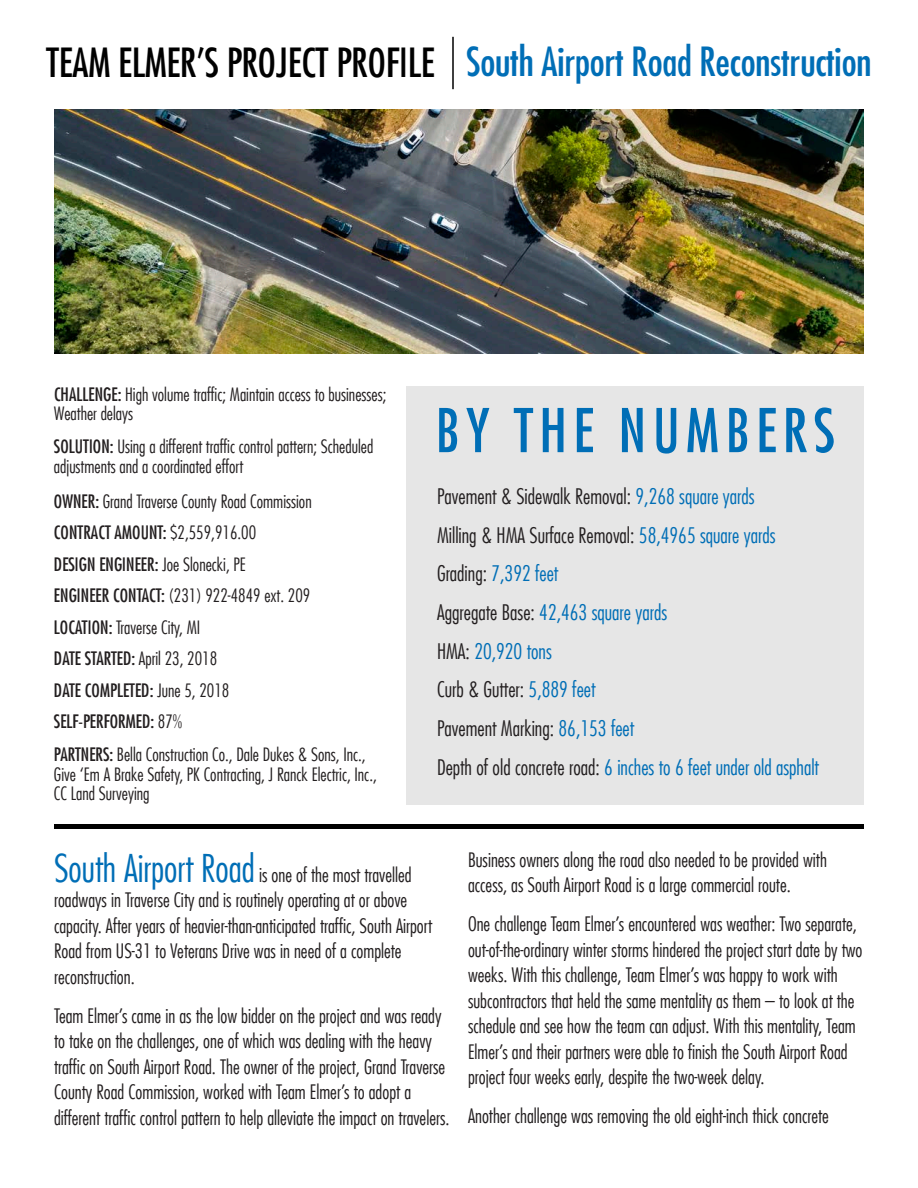
<style>
.page{position:relative;width:918px;height:1188px;background:#fff}
.page>*{position:absolute;margin:0;border:0;box-sizing:border-box;transform-origin:0 0}
.t1{font:condensed 58.5px "Futura";letter-spacing:.11em;color:#006eb6}
.t2{font:condensed 39px "Futura";color:#006eb6}
.t3{font:condensed 39px "Futura";color:#000}
.t4{font:300 condensed 21px "Futura Std";color:#231f20}
.t5{font:300 condensed 21px "Futura Std";color:#006eb6}
.t6{font:300 condensed 19.5px/25.5px "Futura Std";color:#231f20}
.t7{font:300 condensed 18px/19.5px "Futura Std";color:#231f20}
.t8{font:condensed 18px "Futura";color:#231f20}
.s1{font-family:"Futura";font-weight:400}
.s2{font-family:"Futura Std";font-weight:300}
.s3{color:#006eb6}
.s4{color:#231f20}
.s5{font-size:37.5px;color:#006eb6}
</style>
<div class="page">
<div style="left:406px;top:386px;width:458px;height:419px;background:#e6e6e6"></div>
<img style="left:54px;top:110px;width:810px;height:244px">
<hr style="left:452px;top:37px;width:2px;height:52px;background:#000">
<div style="left:54px;top:824px;width:810px;height:5px;background:#000"></div>
<p class="t3" style="left:46px;top:37px;width:390px">TEAM ELMER’S PROJECT PROFILE</p>
<p class="t2" style="left:467px;top:37px;width:407px">South Airport Road Reconstruction</p>
<p class="t7" style="left:54px;top:384px;width:334px"><span class="s1">CHALLENGE:</span> High volume traffic; Maintain access to businesses;<br>Weather delays</p>
<p class="t7" style="left:54px;top:437px;width:321px"><span class="s1">SOLUTION:</span> Using a different traffic control pattern; Scheduled adjustments and a coordinated effort</p>
<p class="t7" style="left:54px;top:491px;width:259px"><span class="s1">OWNER:</span> Grand Traverse County Road Commission</p>
<p class="t8" style="left:54px;top:521px;width:204px">CONTRACT AMOUNT: <span class="s2">$2,559,916.00</span></p>
<p class="t8" style="left:54px;top:553px;width:194px">DESIGN ENGINEER: <span class="s2">Joe Slonecki, PE</span></p>
<p class="t7" style="left:54px;top:586px;width:258px"><span class="s1">ENGINEER CONTACT:</span> (231) 922-4849 ext. 209</p>
<p class="t7" style="left:54px;top:617px;width:148px"><span class="s1">LOCATION:</span> Traverse City, MI</p>
<p class="t8" style="left:54px;top:647px;width:165px">DATE STARTED: <span class="s2">April 23, 2018</span></p>
<p class="t8" style="left:54px;top:679px;width:177px">DATE COMPLETED: <span class="s2">June 5, 2018</span></p>
<p class="t8" style="left:54px;top:710px;width:130px">SELF-PERFORMED: <span class="s2">87%</span></p>
<p class="t7" style="left:54px;top:745px;width:324px"><span class="s1">PARTNERS:</span> Bella Construction Co., Dale Dukes &amp; Sons, Inc.,<br>Give ‘Em A Brake Safety, PK Contracting, J Ranck Electric, Inc.,<br>CC Land Surveying</p>
<p class="t1" style="left:436px;top:393px;width:401px">BY THE NUMBERS</p>
<p class="t4" style="left:437px;top:484px;width:319px">Pavement &amp; Sidewalk Removal: <span class="s3">9,268 square yards</span></p>
<p class="t4" style="left:437px;top:522px;width:340px">Milling &amp; HMA Surface Removal: <span class="s3">58,4965 square yards</span></p>
<p class="t5" style="left:437px;top:561px;width:123px"><span class="s4">Grading:</span> 7,392 feet</p>
<p class="t5" style="left:437px;top:600px;width:232px"><span class="s4">Aggregate Base:</span> 42,463 square yards</p>
<p class="t5" style="left:437px;top:638px;width:116px"><span class="s4">HMA:</span> 20,920 tons</p>
<p class="t4" style="left:437px;top:677px;width:160px">Curb &amp; Gutter: <span class="s3">5,889 feet</span></p>
<p class="t4" style="left:437px;top:716px;width:199px">Pavement Marking: <span class="s3">86,153 feet</span></p>
<p class="t5" style="left:437px;top:755px;width:384px"><span class="s4">Depth of old concrete road:</span> 6 inches to 6 feet under old asphalt</p>
<p class="t6" style="left:54px;top:862px;width:380px"><span class="s5">South Airport Road</span> is one of the most travelled roadways in Traverse City and is routinely operating at or above capacity. After years of heavier-than-anticipated traffic, South Airport Road from US-31 to Veterans Drive was in need of a complete reconstruction.</p>
<p class="t6" style="left:54px;top:1003px;width:397px">Team Elmer’s came in as the low bidder on the project and was ready to take on the challenges, one of which was dealing with the heavy traffic on South Airport Road. The owner of the project, Grand Traverse County Road Commission, worked with Team Elmer’s to adopt a different traffic control pattern to help alleviate the impact on travelers.</p>
<p class="t6" style="left:468px;top:847px;width:360px">Business owners along the road also needed to be provided with access, as South Airport Road is a large commercial route.</p>
<p class="t6" style="left:468px;top:911px;width:396px">One challenge Team Elmer’s encountered was weather: Two separate, out-of-the-ordinary winter storms hindered the project start date by two weeks. With this challenge, Team Elmer’s was happy to work with subcontractors that held the same mentality as them – to look at the schedule and see how the team can adjust. With this mentality, Team Elmer’s and their partners were able to finish the South Airport Road project four weeks early, despite the two-week delay.</p>
<p class="t6" style="left:468px;top:1103px;width:362px">Another challenge was removing the old eight-inch thick concrete</p>
</div>
